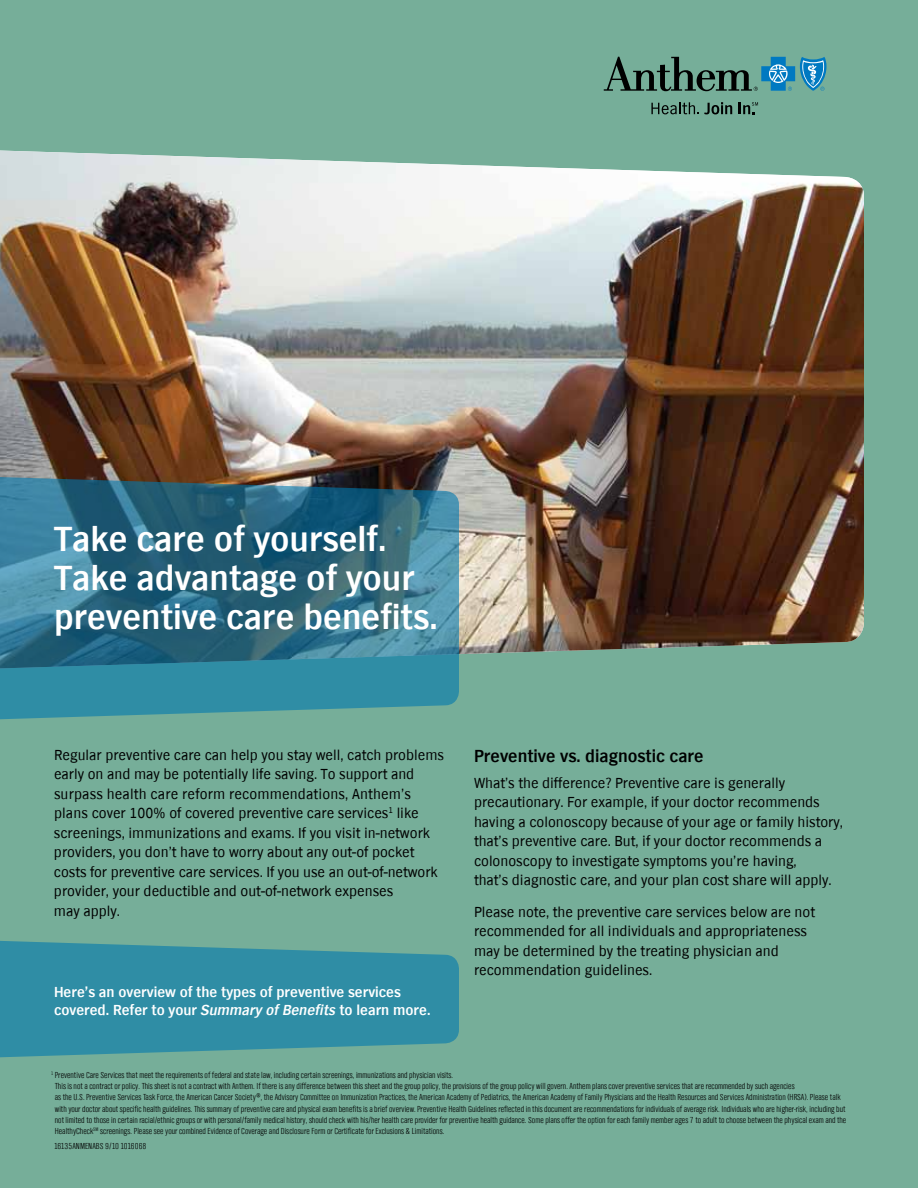
<style>
.page{position:relative;width:918px;height:1188px;background:#76ae99}
.page>*{position:absolute;margin:0;border:0;box-sizing:border-box;transform-origin:0 0}
.t1{font:700 36px/39px "TV Nord EF";color:#fff}
.t2{font:700 18px "TV Nord EF";color:#000}
.t3{font:15px/19.5px "TV Nord EF";color:#000}
.t4{font:700 15px/18px "TV Nord EF";color:#fff}
.t5{font:300 9px/11.2px "TV Nord Cond EF";color:#000}
.s1{font-style:italic}
</style>
<div class="page">
<img style="left:0;top:151px;width:864px;height:504px">
<svg style="left:0;top:476px;width:459px;height:244px;background:#327389"></svg>
<svg style="left:0;top:941px;width:459px;height:117px;background:#3891a3"></svg>
<svg style="left:604px;top:57px;width:222px;height:34px"></svg>
<svg style="left:651px;top:102px;width:81px;height:12px"></svg>
<svg style="left:739px;top:102px;width:19px;height:12px"></svg>
<h1 class="t1" style="left:54px;top:520px;width:385px">Take care of yourself.<br>Take advantage of your preventive care benefits.</h1>
<p class="t3" style="left:54px;top:745px;width:392px">Regular preventive care can help you stay well, catch problems early on and may be potentially life saving. To support and surpass health care reform recommendations, Anthem’s plans cover 100% of covered preventive care services<sup>1</sup> like screenings, immunizations and exams. If you visit in-network providers, you don’t have to worry about any out-of pocket costs for preventive care services. If you use an out-of-network provider, your deductible and out-of-network expenses<br>may apply.</p>
<h2 class="t2" style="left:474px;top:746px;width:231px">Preventive vs. diagnostic care</h2>
<p class="t3" style="left:474px;top:773px;width:370px">What’s the difference? Preventive care is generally precautionary. For example, if your doctor recommends having a colonoscopy because of your age or family history, that’s preventive care. But, if your doctor recommends a colonoscopy to investigate symptoms you’re having,<br>that’s diagnostic care, and your plan cost share will apply.</p>
<h3 class="t3" style="left:474px;top:902px;width:343px">Please note, the preventive care services below are not recommended for all individuals and appropriateness may be determined by the treating physician and recommendation guidelines.</h3>
<h3 class="t4" style="left:54px;top:983px;width:378px">Here’s an overview of the types of preventive services covered. Refer to your <span class="s1">Summary of Benefits</span> to learn more.</h3>
<p class="t5" style="left:55px;top:1069px;width:793px;text-indent:-4px"><sup>1</sup> Preventive Care Services that meet the requirements of federal and state law, including certain screenings, immunizations and physician visits.<br>This is not a contract or policy. This sheet is not a contract with Anthem. If there is any difference between this sheet and the group policy, the provisions of the group policy will govern. Anthem plans cover preventive services that are recommended by such agencies<br>as the U.S. Preventive Services Task Force, the American Cancer Society®, the Advisory Committee on Immunization Practices, the American Academy of Pediatrics, the American Academy of Family Physicians and the Health Resources and Services Administration (HRSA). Please talk with your doctor about specific health guidelines. This summary of preventive care and physical exam benefits is a brief overview. Preventive Health Guidelines reflected in this document are recommendations for individuals of average risk. Individuals who are higher-risk, including but not limited to those in certain racial/ethnic groups or with personal/family medical history, should check with his/her health care provider for preventive health guidance. Some plans offer the option for each family member ages 7 to adult to choose between the physical exam and the HealthyCheck<sup>SM</sup> screenings. Please see your combined Evidence of Coverage and Disclosure Form or Certificate for Exclusions &amp; Limitations.</p>
<p class="t5" style="left:54px;top:1141px;width:94px">16135ANMENABS 9/10 1016068</p>
</div>
